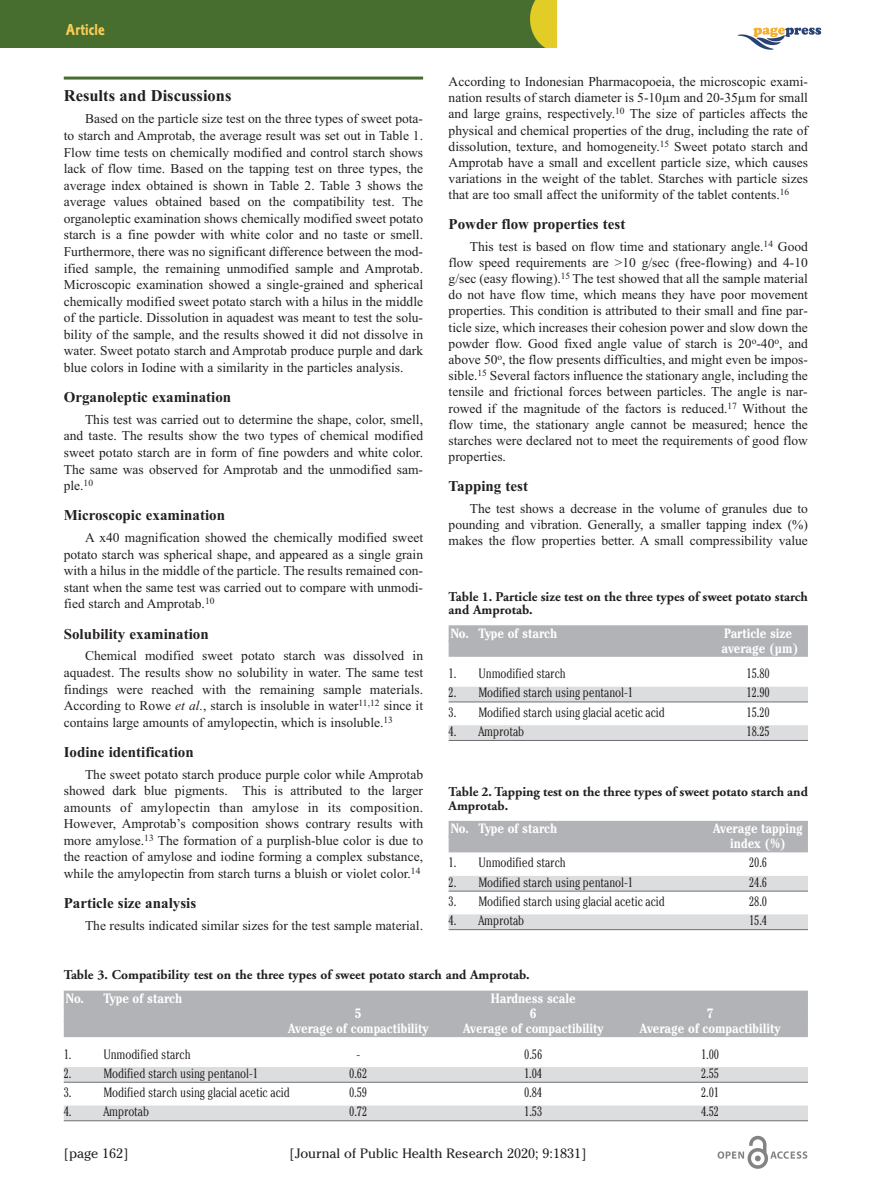
<style>
.page{position:relative;width:893px;height:1191px;background:#fff}
.page>*{position:absolute;margin:0;border:0;box-sizing:border-box;transform-origin:0 0}
.t1{font:700 16.5px "Times New Roman";color:#231f20}
.t2{font:16.5px "Corinthian Bold Condensed Plain";color:#f9cc53}
.t3{font:700 15px "Times New Roman";color:#231f20}
.t4{font:13.5px/16.5px "Times New Roman";color:#231f20;text-align:justify}
.t5{font:300 condensed 13.5px "Cheltenham";letter-spacing:-.01em;color:#231f20}
.t6{font:700 13.5px/13.5px "Adobe Garamond";color:#231f20}
.t7{font:700 condensed 13.5px/15px "Cheltenham";letter-spacing:-.01em;color:#fff}
.t8{font:13.5px "Cheltenham";color:#231f20}
.s1{font-style:italic}
</style>
<div class="page">
<hr style="left:64px;top:77px;width:359px;height:3px;background:#486d30">
<img style="left:717px;top:1135px;width:91px;height:34px">
<div style="left:0;top:0;width:556px;height:48px;background:#476d2f"></div>
<img style="left:737px;top:27px;width:85px;height:23px">
<div style="left:449px;top:625px;width:359px;height:17px;background:#b2b3b7"></div>
<div style="left:449px;top:640px;width:359px;height:17px;background:#b2b3b7"></div>
<div style="left:449px;top:686px;width:359px;height:15px;background:#dcdddf"></div>
<hr style="left:449px;top:701px;width:359px;height:1px;background:#6c6d70">
<div style="left:449px;top:725px;width:359px;height:15px;background:#dcdddf"></div>
<hr style="left:449px;top:740px;width:359px;height:1px;background:#6c6d70">
<div style="left:449px;top:821px;width:359px;height:16px;background:#b2b3b7"></div>
<div style="left:449px;top:836px;width:359px;height:16px;background:#b2b3b7"></div>
<div style="left:449px;top:876px;width:359px;height:15px;background:#dcdddf"></div>
<hr style="left:449px;top:891px;width:359px;height:1px;background:#6c6d70">
<div style="left:449px;top:914px;width:359px;height:15px;background:#dcdddf"></div>
<hr style="left:449px;top:929px;width:359px;height:1px;background:#6c6d70">
<div style="left:64px;top:990px;width:744px;height:17px;background:#b2b3b7"></div>
<div style="left:64px;top:1005px;width:744px;height:17px;background:#b2b3b7"></div>
<div style="left:64px;top:1020px;width:744px;height:17px;background:#b2b3b7"></div>
<div style="left:64px;top:1067px;width:744px;height:15px;background:#dcdddf"></div>
<hr style="left:64px;top:1082px;width:744px;height:1px;background:#6c6d70">
<div style="left:64px;top:1105px;width:744px;height:15px;background:#dcdddf"></div>
<hr style="left:64px;top:1120px;width:744px;height:1px;background:#6c6d70">
<p class="t2" style="left:66px;top:24px;width:40px">Article</p>
<p class="t1" style="left:64px;top:85px;width:169px">Results and Discussions</p>
<p class="t4" style="left:64px;top:110px;width:361px;text-indent:21px">Based on the particle size test on the three types of sweet pota&shy;to starch and Amprotab, the average result was set out in Table 1.<br>Flow time tests on chemically modified and control starch shows lack of flow time. Based on the tapping test on three types, the average index obtained is shown in Table 2. Table 3 shows the average values obtained based on the compatibility test. The organoleptic examination shows chemically modified sweet potato starch is a fine powder with white color and no taste or smell.<br>Furthermore, there was no significant difference between the mod&shy;ified sample, the remaining unmodified sample and Amprotab.<br>Microscopic examination showed a single-grained and spherical chemically modified sweet potato starch with a hilus in the middle of the particle. Dissolution in aquadest was meant to test the solu&shy;bility of the sample, and the results showed it did not dissolve in water. Sweet potato starch and Amprotab produce purple and dark blue colors in Iodine with a similarity in the particles analysis.</p>
<p class="t3" style="left:64px;top:388px;width:169px">Organoleptic examination</p>
<p class="t4" style="left:64px;top:411px;width:361px;text-indent:21px">This test was carried out to determine the shape, color, smell, and taste. The results show the two types of chemical modified sweet potato starch are in form of fine powders and white color.<br>The same was observed for Amprotab and the unmodified sam&shy;ple.<sup>10</sup></p>
<p class="t3" style="left:64px;top:506px;width:163px">Microscopic examination</p>
<p class="t4" style="left:64px;top:529px;width:361px;text-indent:21px">A x40 magnification showed the chemically modified sweet potato starch was spherical shape, and appeared as a single grain with a hilus in the middle of the particle. The results remained con&shy;stant when the same test was carried out to compare with unmodi&shy;fied starch and Amprotab.<sup>10</sup></p>
<p class="t3" style="left:64px;top:624px;width:146px">Solubility examination</p>
<p class="t4" style="left:64px;top:647px;width:361px;text-indent:21px">Chemical modified sweet potato starch was dissolved in aquadest. The results show no solubility in water. The same test findings were reached with the remaining sample materials.<br>According to Rowe <span class="s1">et al.</span>, starch is insoluble in water<sup>11,12</sup> since it contains large amounts of amylopectin, which is insoluble.<sup>13</sup></p>
<p class="t3" style="left:64px;top:743px;width:131px">Iodine identification</p>
<p class="t4" style="left:64px;top:765px;width:361px;text-indent:21px">The sweet potato starch produce purple color while Amprotab showed dark blue pigments. This is attributed to the larger amounts of amylopectin than amylose in its composition.<br>However, Amprotab’s composition shows contrary results with more amylose.<sup>13</sup> The formation of a purplish-blue color is due to the reaction of amylose and iodine forming a complex substance, while the amylopectin from starch turns a bluish or violet color.<sup>14</sup></p>
<p class="t3" style="left:64px;top:894px;width:134px">Particle size analysis</p>
<p class="t4" style="left:85px;top:917px;width:340px">The results indicated similar sizes for the test sample material.</p>
<p class="t4" style="left:449px;top:73px;width:361px">According to Indonesian Pharmacopoeia, the microscopic exami&shy;nation results of starch diameter is 5-10µm and 20-35µm for small and large grains, respectively.<sup>10</sup> The size of particles affects the physical and chemical properties of the drug, including the rate of dissolution, texture, and homogeneity.<sup>15</sup> Sweet potato starch and Amprotab have a small and excellent particle size, which causes variations in the weight of the tablet. Starches with particle sizes that are too small affect the uniformity of the tablet contents.<sup>16</sup></p>
<p class="t3" style="left:449px;top:215px;width:178px">Powder flow properties test</p>
<p class="t4" style="left:449px;top:238px;width:361px;text-indent:21px">This test is based on flow time and stationary angle.<sup>14</sup> Good flow speed requirements are &gt;10 g/sec (free-flowing) and 4-10 g/sec (easy flowing).<sup>15</sup> The test showed that all the sample material do not have flow time, which means they have poor movement properties. This condition is attributed to their small and fine par&shy;ticle size, which increases their cohesion power and slow down the powder flow. Good fixed angle value of starch is 20<sup>o</sup>-40<sup>o</sup>, and above 50<sup>o</sup>, the flow presents difficulties, and might even be impos&shy;sible.<sup>15</sup> Several factors influence the stationary angle, including the tensile and frictional forces between particles. The angle is nar&shy;rowed if the magnitude of the factors is reduced.<sup>17</sup> Without the flow time, the stationary angle cannot be measured; hence the starches were declared not to meet the requirements of good flow properties.</p>
<p class="t3" style="left:449px;top:477px;width:81px">Tapping test</p>
<p class="t4" style="left:449px;top:500px;width:361px;text-indent:21px">The test shows a decrease in the volume of granules due to pounding and vibration. Generally, a smaller tapping index (%) makes the flow properties better. A small compressibility value</p>
<p class="t6" style="left:449px;top:590px;width:361px">Table 1. Particle size test on the three types of sweet potato starch and Amprotab.</p>
<p class="t7" style="left:451px;top:626px;width:108px">No. Type of starch</p>
<p class="t7" style="left:721px;top:626px;width:78px">Particle size average (µm)</p>
<p class="t5" style="left:449px;top:668px;width:119px">1. Unmodified starch</p>
<p class="t5" style="left:746px;top:668px;width:25px">15.80</p>
<p class="t5" style="left:449px;top:688px;width:186px">2. Modified starch using pentanol-1</p>
<p class="t5" style="left:746px;top:688px;width:25px">12.90</p>
<p class="t5" style="left:449px;top:707px;width:218px">3. Modified starch using glacial acetic acid</p>
<p class="t5" style="left:746px;top:707px;width:25px">15.20</p>
<p class="t5" style="left:449px;top:726px;width:77px">4. Amprotab</p>
<p class="t5" style="left:746px;top:726px;width:25px">18.25</p>
<p class="t6" style="left:449px;top:786px;width:361px">Table 2. Tapping test on the three types of sweet potato starch and<br>Amprotab.</p>
<p class="t7" style="left:451px;top:822px;width:108px">No. Type of starch</p>
<p class="t7" style="left:713px;top:822px;width:91px;text-align:center">Average tapping index (%)</p>
<p class="t5" style="left:449px;top:858px;width:119px">1. Unmodified starch</p>
<p class="t5" style="left:749px;top:858px;width:20px">20.6</p>
<p class="t5" style="left:449px;top:877px;width:186px">2. Modified starch using pentanol-1</p>
<p class="t5" style="left:749px;top:877px;width:20px">24.6</p>
<p class="t5" style="left:449px;top:896px;width:218px">3. Modified starch using glacial acetic acid</p>
<p class="t5" style="left:749px;top:896px;width:20px">28.0</p>
<p class="t5" style="left:449px;top:915px;width:77px">4. Amprotab</p>
<p class="t5" style="left:749px;top:915px;width:20px">15.4</p>
<p class="t6" style="left:64px;top:969px;width:467px">Table 3. Compatibility test on the three types of sweet potato starch and Amprotab.</p>
<p class="t7" style="left:66px;top:992px;width:118px">No. Type of starch</p>
<p class="t7" style="left:491px;top:992px;width:86px">Hardness scale</p>
<p class="t7" style="left:355px;top:1007px;width:8px">5</p>
<p class="t7" style="left:530px;top:1007px;width:8px">6</p>
<p class="t7" style="left:707px;top:1007px;width:8px">7</p>
<p class="t7" style="left:288px;top:1022px;width:142px">Average of compactibility</p>
<p class="t7" style="left:463px;top:1022px;width:142px">Average of compactibility</p>
<p class="t7" style="left:640px;top:1022px;width:142px">Average of compactibility</p>
<p class="t5" style="left:64px;top:1049px;width:128px">1. Unmodified starch</p>
<p class="t5" style="left:356px;top:1049px;width:5px">-</p>
<p class="t5" style="left:524px;top:1049px;width:20px">0.56</p>
<p class="t5" style="left:701px;top:1049px;width:20px">1.00</p>
<p class="t5" style="left:64px;top:1068px;width:196px">2. Modified starch using pentanol-1</p>
<p class="t5" style="left:349px;top:1068px;width:20px">0.62</p>
<p class="t5" style="left:524px;top:1068px;width:20px">1.04</p>
<p class="t5" style="left:701px;top:1068px;width:20px">2.55</p>
<p class="t5" style="left:64px;top:1087px;width:227px">3. Modified starch using glacial acetic acid</p>
<p class="t5" style="left:349px;top:1087px;width:20px">0.59</p>
<p class="t5" style="left:524px;top:1087px;width:20px">0.84</p>
<p class="t5" style="left:701px;top:1087px;width:20px">2.01</p>
<p class="t5" style="left:64px;top:1106px;width:87px">4. Amprotab</p>
<p class="t5" style="left:349px;top:1106px;width:20px">0.72</p>
<p class="t5" style="left:524px;top:1106px;width:20px">1.53</p>
<p class="t5" style="left:701px;top:1106px;width:20px">4.52</p>
<p class="t8" style="left:64px;top:1145px;width:66px">[page 162]</p>
<p class="t8" style="left:289px;top:1145px;width:299px">[Journal of Public Health Research 2020; 9:1831]</p>
</div>
